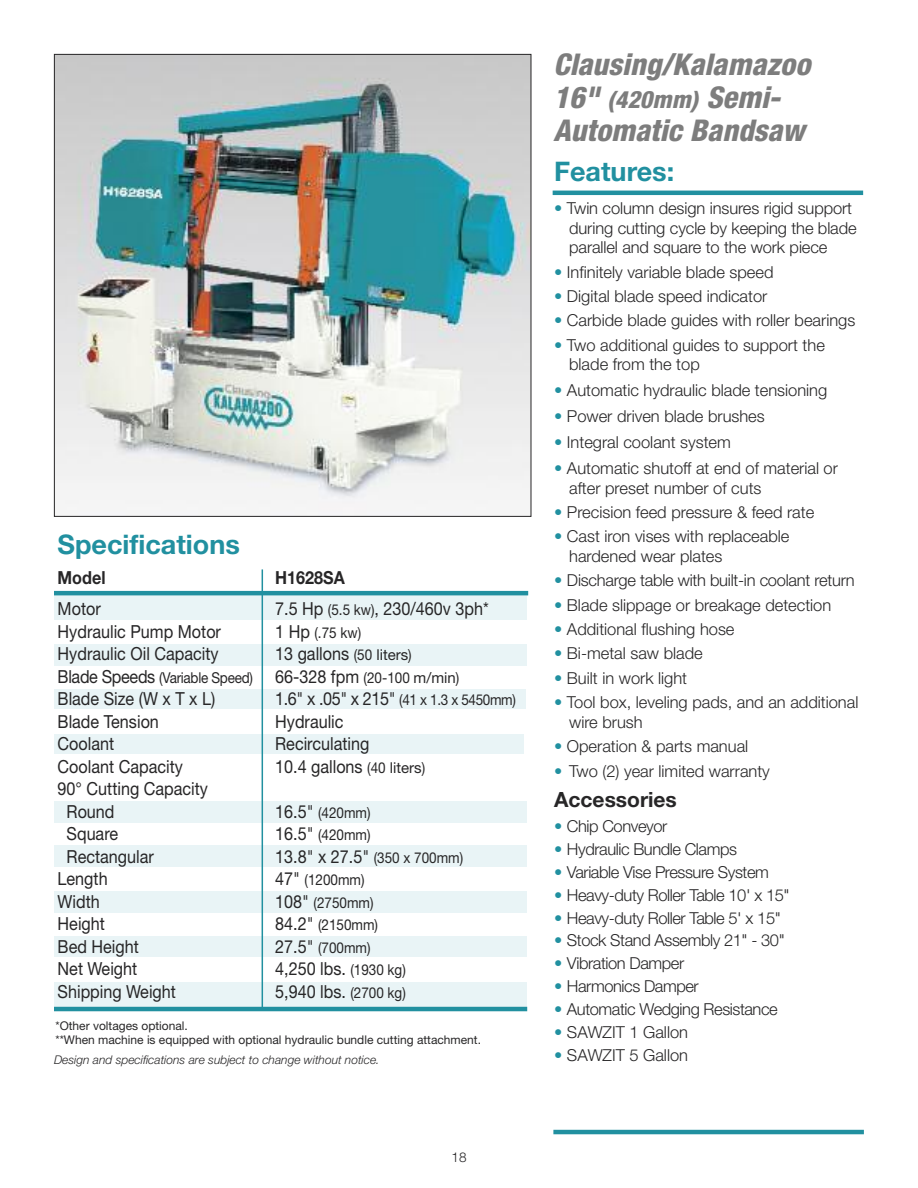
<style>
.page{position:relative;width:918px;height:1188px;background:#fff}
.page>*{position:absolute;margin:0;border:0;box-sizing:border-box;transform-origin:0 0}
.t1{font:italic 800 condensed 30px/33px "Helvetica Neue";letter-spacing:.005em;color:#7d7d7d}
.t2{font:700 27px "Helvetica Neue";color:#2190a0}
.t3{font:700 21px "Helvetica Neue";color:#272627}
.t4{font:18px/22.5px "Helvetica Neue";color:#272627;scale:.9 1}
.t5{font:700 18px "Helvetica Neue";color:#272627;scale:.9 1}
.t6{font:300 16.5px/19.8px "Helvetica Neue";color:#272627}
.t7{font:300 16.5px "Helvetica Neue";letter-spacing:-.025em;color:#272627}
.t8{font:15px/22.5px "Helvetica Neue";color:#272627;scale:.9 1}
.t9{font:15px "Helvetica Neue";letter-spacing:-.025em;color:#272627;scale:.9 1}
.t10{font:300 13.5px "Helvetica Neue";color:#272627}
.t11{font:12px/13.5px "Helvetica Neue";color:#272627}
.t12{font:italic 300 12px "Helvetica Neue";color:#272627}
.s1{font-size:15px}
.s2{font-size:18px}
.s3{font-size:24px}
.s4{color:#2190a0}
</style>
<div class="page">
<img style="left:56px;top:56px;width:473px;height:457px">
<hr style="left:553px;top:1130px;width:311px;height:4px;background:#2190a0">
<hr style="left:553px;top:191px;width:310px;height:4px;background:#2190a0">
<div style="left:54px;top:891px;width:473px;height:22px;background:#e9f4f6"></div>
<div style="left:54px;top:982px;width:473px;height:26px;background:#e9f4f6"></div>
<div style="left:54px;top:936px;width:473px;height:20px;background:#e9f4f6"></div>
<div style="left:54px;top:845px;width:473px;height:22px;background:#e9f4f6"></div>
<div style="left:54px;top:801px;width:473px;height:22px;background:#e9f4f6"></div>
<div style="left:54px;top:735px;width:470px;height:19px;background:#e9f4f6"></div>
<div style="left:54px;top:689px;width:472px;height:20px;background:#e9f4f6"></div>
<div style="left:54px;top:644px;width:473px;height:22px;background:#e9f4f6"></div>
<div style="left:54px;top:594px;width:473px;height:26px;background:#e9f4f6"></div>
<hr style="left:54px;top:591px;width:474px;height:4px;background:#2190a0">
<hr style="left:54px;top:1007px;width:473px;height:4px;background:#2190a0">
<hr style="left:262px;top:569px;width:1px;height:438px;background:#2190a0">
<h2 class="t2" style="left:58px;top:534px;width:184px">Specifications</h2>
<p class="t5" style="left:58px;top:571px;width:55px">Model</p>
<p class="t5" style="left:275px;top:571px;width:79px">H1628SA</p>
<p class="t4" style="left:58px;top:599px;width:50px">Motor</p>
<p class="t4" style="left:275px;top:599px;width:239px">7.5 Hp <span class="s1">(5.5 kw)</span>, 230/460v 3ph*</p>
<p class="t4" style="left:58px;top:622px;width:183px">Hydraulic Pump Motor</p>
<p class="t8" style="left:275px;top:622px;width:97px"><span class="s2">1 Hp</span> (.75 kw)</p>
<p class="t4" style="left:58px;top:644px;width:180px">Hydraulic Oil Capacity</p>
<p class="t8" style="left:58px;top:645px;width:448px;text-indent:218px"><span class="s2">13 gallons</span> (50 liters)<br><span class="s2">Blade Speeds</span> (Variable Speed) <span class="s2">66-328 fpm</span> (20-100 m/min)</p>
<p class="t4" style="left:58px;top:689px;width:177px">Blade Size (W x T x L)</p>
<p class="t9" style="left:275px;top:694px;width:269px"><span class="s2">1.6" x .05" x 215"</span> (41 x 1.3 x 5450mm)</p>
<p class="t4" style="left:58px;top:712px;width:114px">Blade Tension</p>
<p class="t4" style="left:275px;top:712px;width:77px">Hydraulic</p>
<p class="t4" style="left:58px;top:734px;width:64px">Coolant</p>
<p class="t4" style="left:275px;top:734px;width:106px">Recirculating</p>
<p class="t4" style="left:58px;top:757px;width:141px">Coolant Capacity</p>
<p class="t4" style="left:275px;top:757px;width:168px">10.4 gallons <span class="s1">(40 liters)</span></p>
<p class="t4" style="left:67px;top:779px;width:159px;text-indent:-9px">90° Cutting Capacity<br>Round</p>
<p class="t8" style="left:275px;top:802px;width:107px"><span class="s2">16.5"</span> (420mm)</p>
<p class="t4" style="left:67px;top:824px;width:59px">Square</p>
<p class="t8" style="left:275px;top:825px;width:107px"><span class="s2">16.5"</span> (420mm)</p>
<p class="t4" style="left:67px;top:847px;width:98px">Rectangular</p>
<p class="t4" style="left:275px;top:847px;width:210px">13.8" x 27.5" <span class="s1">(350 x 700mm)</span></p>
<p class="t4" style="left:58px;top:869px;width:57px">Length</p>
<p class="t8" style="left:275px;top:870px;width:101px"><span class="s2">47"</span> (1200mm)</p>
<p class="t4" style="left:58px;top:892px;width:48px">Width</p>
<p class="t8" style="left:275px;top:892px;width:111px"><span class="s2">108"</span> (2750mm)</p>
<p class="t4" style="left:58px;top:914px;width:54px">Height</p>
<p class="t8" style="left:275px;top:915px;width:116px"><span class="s2">84.2"</span> (2150mm)</p>
<p class="t4" style="left:58px;top:937px;width:92px">Bed Height</p>
<p class="t8" style="left:275px;top:937px;width:107px"><span class="s2">27.5"</span> (700mm)</p>
<p class="t4" style="left:58px;top:959px;width:90px">Net Weight</p>
<p class="t4" style="left:275px;top:959px;width:147px">4,250 lbs. <span class="s1">(1930 kg)</span></p>
<p class="t4" style="left:58px;top:982px;width:133px">Shipping Weight</p>
<p class="t4" style="left:275px;top:982px;width:147px">5,940 lbs. <span class="s1">(2700 kg)</span></p>
<p class="t11" style="left:56px;top:1020px;width:427px">*Other voltages optional.<br>**When machine is equipped with optional hydraulic bundle cutting attachment.</p>
<p class="t12" style="left:54px;top:1055px;width:327px">Design and specifications are subject to change without notice.</p>
<p class="t10" style="left:452px;top:1152px;width:16px">18</p>
<h1 class="t1" style="left:554px;top:51px;width:258px">Clausing/Kalamazoo<br>16" <span class="s3">(420mm)</span> Semi-<br>Automatic Bandsaw</h1>
<h2 class="t2" style="left:554px;top:162px;width:122px">Features:</h2>
<p class="t6" style="left:569px;top:200px;width:289px;text-indent:-15px"><span class="s4">•</span> Twin column design insures rigid support during cutting cycle by keeping the blade parallel and square to the work piece</p>
<p class="t6" style="left:554px;top:263px;width:221px"><span class="s4">•</span> Infinitely variable blade speed</p>
<p class="t6" style="left:554px;top:288px;width:215px"><span class="s4">•</span> Digital blade speed indicator</p>
<p class="t6" style="left:554px;top:312px;width:303px"><span class="s4">•</span> Carbide blade guides with roller bearings</p>
<p class="t6" style="left:569px;top:336px;width:257px;text-indent:-15px"><span class="s4">•</span> Two additional guides to support the blade from the top</p>
<p class="t6" style="left:554px;top:382px;width:275px"><span class="s4">•</span> Automatic hydraulic blade tensioning</p>
<p class="t6" style="left:554px;top:408px;width:212px"><span class="s4">•</span> Power driven blade brushes</p>
<p class="t6" style="left:554px;top:434px;width:178px"><span class="s4">•</span> Integral coolant system</p>
<p class="t6" style="left:569px;top:460px;width:270px;text-indent:-15px"><span class="s4">•</span> Automatic shutoff at end of material or after preset number of cuts</p>
<p class="t6" style="left:554px;top:504px;width:262px"><span class="s4">•</span> Precision feed pressure &amp; feed rate</p>
<p class="t6" style="left:569px;top:528px;width:222px;text-indent:-15px"><span class="s4">•</span> Cast iron vises with replaceable hardened wear plates</p>
<p class="t6" style="left:554px;top:572px;width:302px"><span class="s4">•</span> Discharge table with built-in coolant return</p>
<p class="t6" style="left:554px;top:597px;width:279px"><span class="s4">•</span> Blade slippage or breakage detection</p>
<p class="t6" style="left:554px;top:621px;width:182px"><span class="s4">•</span> Additional flushing hose</p>
<p class="t6" style="left:554px;top:645px;width:150px"><span class="s4">•</span> Bi-metal saw blade</p>
<p class="t6" style="left:554px;top:670px;width:135px"><span class="s4">•</span> Built in work light</p>
<p class="t6" style="left:569px;top:694px;width:291px;text-indent:-15px"><span class="s4">•</span> Tool box, leveling pads, and an additional wire brush</p>
<p class="t6" style="left:554px;top:738px;width:196px"><span class="s4">•</span> Operation &amp; parts manual</p>
<p class="t6" style="left:554px;top:762px;width:217px"><span class="s4">•</span> Two (2) year limited warranty</p>
<p class="t3" style="left:554px;top:792px;width:124px">Accessories</p>
<p class="t7" style="left:554px;top:820px;width:115px"><span class="s4">•</span> Chip Conveyor</p>
<p class="t7" style="left:554px;top:843px;width:184px"><span class="s4">•</span> Hydraulic Bundle Clamps</p>
<p class="t7" style="left:554px;top:866px;width:216px"><span class="s4">•</span> Variable Vise Pressure System</p>
<p class="t7" style="left:554px;top:889px;width:237px"><span class="s4">•</span> Heavy-duty Roller Table 10' x 15"</p>
<p class="t7" style="left:554px;top:912px;width:228px"><span class="s4">•</span> Heavy-duty Roller Table 5' x 15"</p>
<p class="t7" style="left:554px;top:935px;width:232px"><span class="s4">•</span> Stock Stand Assembly 21" - 30"</p>
<p class="t7" style="left:554px;top:957px;width:132px"><span class="s4">•</span> Vibration Damper</p>
<p class="t7" style="left:554px;top:980px;width:146px"><span class="s4">•</span> Harmonics Damper</p>
<p class="t7" style="left:554px;top:1003px;width:225px"><span class="s4">•</span> Automatic Wedging Resistance</p>
<p class="t6" style="left:554px;top:1024px;width:135px"><span class="s4">•</span> SAWZIT 1 Gallon</p>
<p class="t6" style="left:554px;top:1046px;width:135px"><span class="s4">•</span> SAWZIT 5 Gallon</p>
</div>
